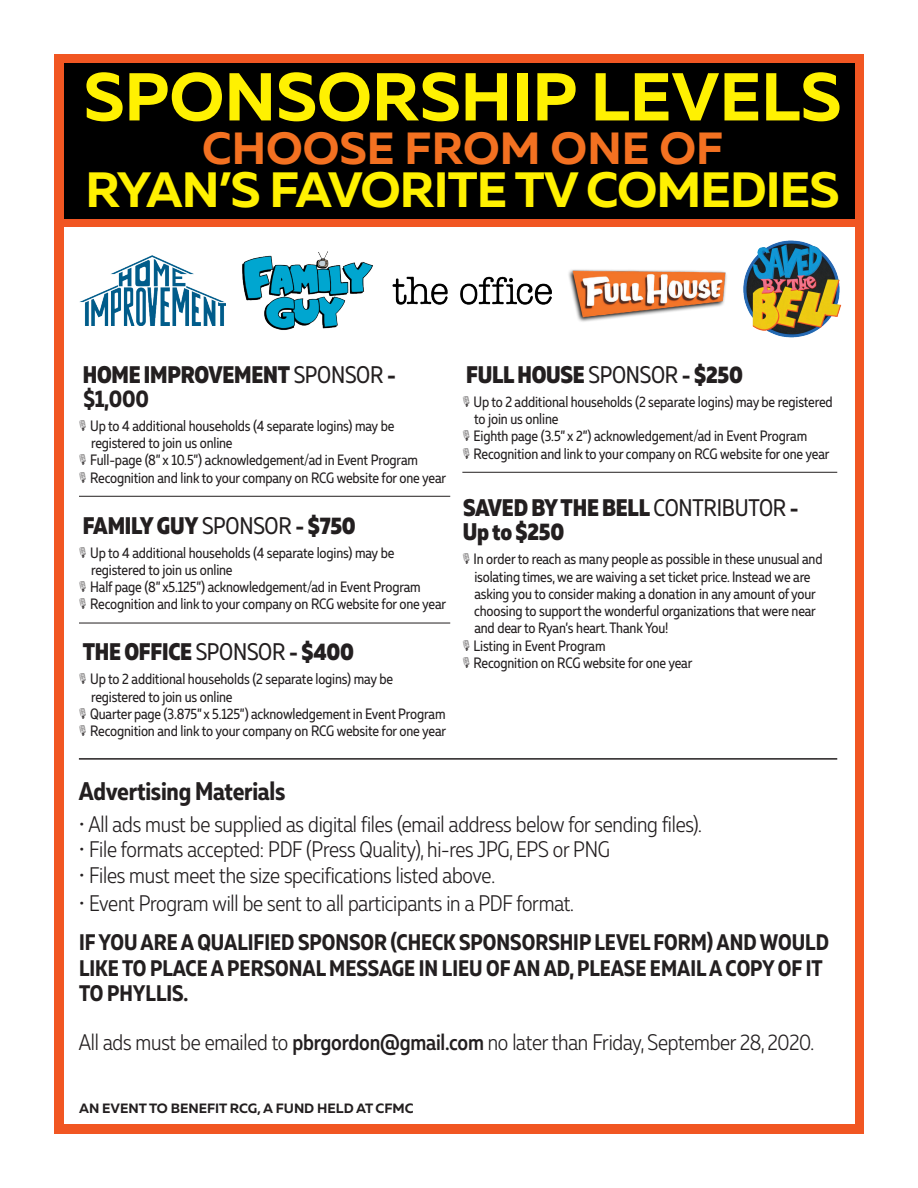
<style>
.page{position:relative;width:918px;height:1188px;background:#fff}
.page>*{position:absolute;margin:0;border:0;box-sizing:border-box;transform-origin:0 0}
.t1{font:700 67.5px "Muller";color:#fff101}
.t2{font:700 49.5px "Muller";letter-spacing:-.02em;color:#fff101}
.t3{font:700 45px "Muller";color:#f37121}
.t4{font:700 25.5px "Muller Narrow";letter-spacing:-.01em;color:#231f20}
.t5{font:800 24px/24px "Muller Narrow";letter-spacing:-.01em;color:#231f20}
.t6{font:300 22.5px "Muller Narrow";letter-spacing:-.01em;color:#231f20}
.t7{font:700 22.5px/25.5px "Muller Narrow";color:#231f20}
.t8{font:15px/17.2px "Muller Narrow";letter-spacing:-.01em;color:#231f20}
.t9{font:700 13.5px "Muller";color:#231f20}
.s1{font-weight:400}
.s2{font-weight:700}
.s3{font-weight:500}
</style>
<div class="page">
<div style="left:54px;top:54px;width:810px;height:1080px;background:#f15622"></div>
<div style="left:65px;top:63px;width:790px;height:156px;background:#000"></div>
<div style="left:65px;top:227px;width:790px;height:897px;background:#fff"></div>
<hr style="left:79px;top:496px;width:371px;height:1px;background:#231f20">
<hr style="left:79px;top:623px;width:371px;height:1px;background:#231f20">
<hr style="left:462px;top:472px;width:375px;height:1px;background:#231f20">
<img style="left:392px;top:277px;width:160px;height:27px">
<img style="left:242px;top:251px;width:131px;height:79px">
<img style="left:79px;top:256px;width:147px;height:69px">
<img style="left:568px;top:269px;width:159px;height:53px">
<img style="left:743px;top:240px;width:99px;height:98px">
<hr style="left:79px;top:758px;width:758px;height:2px;background:#231f20">
<h1 class="t1" style="left:83px;top:55px;width:759px">SPONSORSHIP LEVELS</h1>
<h3 class="t3" style="left:202px;top:120px;width:523px">CHOOSE FROM ONE OF</h3>
<h2 class="t2" style="left:85px;top:159px;width:755px">RYAN’S FAVORITE TV COMEDIES</h2>
<h3 class="t5" style="left:83px;top:363px;width:315px">HOME IMPROVEMENT <span class="s1">SPONSOR</span> <span class="s2">- $1,000</span></h3>
<p class="t8" style="left:90px;top:417px;width:357px">Up to 4 additional households (4 separate logins) may be registered to join us online<br>Full-page (8” x 10.5”) acknowledgement/ad in Event Program Recognition and link to your company on RCG website for one year</p>
<h3 class="t5" style="left:83px;top:513px;width:275px">FAMILY GUY <span class="s1">SPONSOR</span> <span class="s2">-</span> $750</h3>
<p class="t8" style="left:90px;top:544px;width:357px">Up to 4 additional households (4 separate logins) may be registered to join us online<br>Half page (8” x5.125”) acknowledgement/ad in Event Program Recognition and link to your company on RCG website for one year</p>
<h3 class="t5" style="left:83px;top:640px;width:273px">THE OFFICE <span class="s1">SPONSOR</span> <span class="s2">-</span> $400</h3>
<p class="t8" style="left:90px;top:670px;width:357px">Up to 2 additional households (2 separate logins) may be registered to join us online<br>Quarter page (3.875” x 5.125”) acknowledgement in Event Program Recognition and link to your company on RCG website for one year</p>
<h3 class="t5" style="left:466px;top:363px;width:278px">FULL HOUSE <span class="s1">SPONSOR</span> <span class="s2">-</span> $250</h3>
<p class="t8" style="left:474px;top:393px;width:361px">Up to 2 additional households (2 separate logins) may be registered to join us online<br>Eighth page (3.5” x 2”) acknowledgement/ad in Event Program Recognition and link to your company on RCG website for one year</p>
<h3 class="t5" style="left:463px;top:496px;width:337px">SAVED BY THE BELL <span class="s1">CONTRIBUTOR</span> <span class="s2">-<br></span>Up to $250</h3>
<p class="t8" style="left:474px;top:550px;width:351px">In order to reach as many people as possible in these unusual and isolating times, we are waiving a set ticket price. Instead we are asking you to consider making a donation in any amount of your choosing to support the wonderful organizations that were near and dear to Ryan’s heart. Thank You!<br>Listing in Event Program<br>Recognition on RCG website for one year</p>
<h3 class="t4" style="left:79px;top:775px;width:208px">Advertising Materials</h3>
<h3 class="t6" style="left:79px;top:811px;width:625px">• All ads must be supplied as digital files (email address below for sending files).</h3>
<h3 class="t6" style="left:79px;top:836px;width:533px">• File formats accepted: PDF (Press Quality), hi-res JPG, EPS or PNG</h3>
<h3 class="t6" style="left:79px;top:862px;width:418px">• Files must meet the size specifications listed above.</h3>
<h3 class="t6" style="left:79px;top:890px;width:497px">• Event Program will be sent to all participants in a PDF format.</h3>
<h3 class="t7" style="left:79px;top:930px;width:752px">IF YOU ARE A QUALIFIED SPONSOR (CHECK SPONSORSHIP LEVEL FORM) AND WOULD<br>LIKE TO PLACE A PERSONAL MESSAGE IN LIEU OF AN AD, PLEASE EMAIL A COPY OF IT<br>TO PHYLLIS.</h3>
<h3 class="t6" style="left:79px;top:1029px;width:737px">All ads must be emailed to <span class="s3">pbrgordon@gmail.com</span> no later than Friday, September 28, 2020.</h3>
<p class="t9" style="left:79px;top:1100px;width:336px">AN EVENT TO BENEFIT RCG, A FUND HELD AT CFMC</p>
</div>
